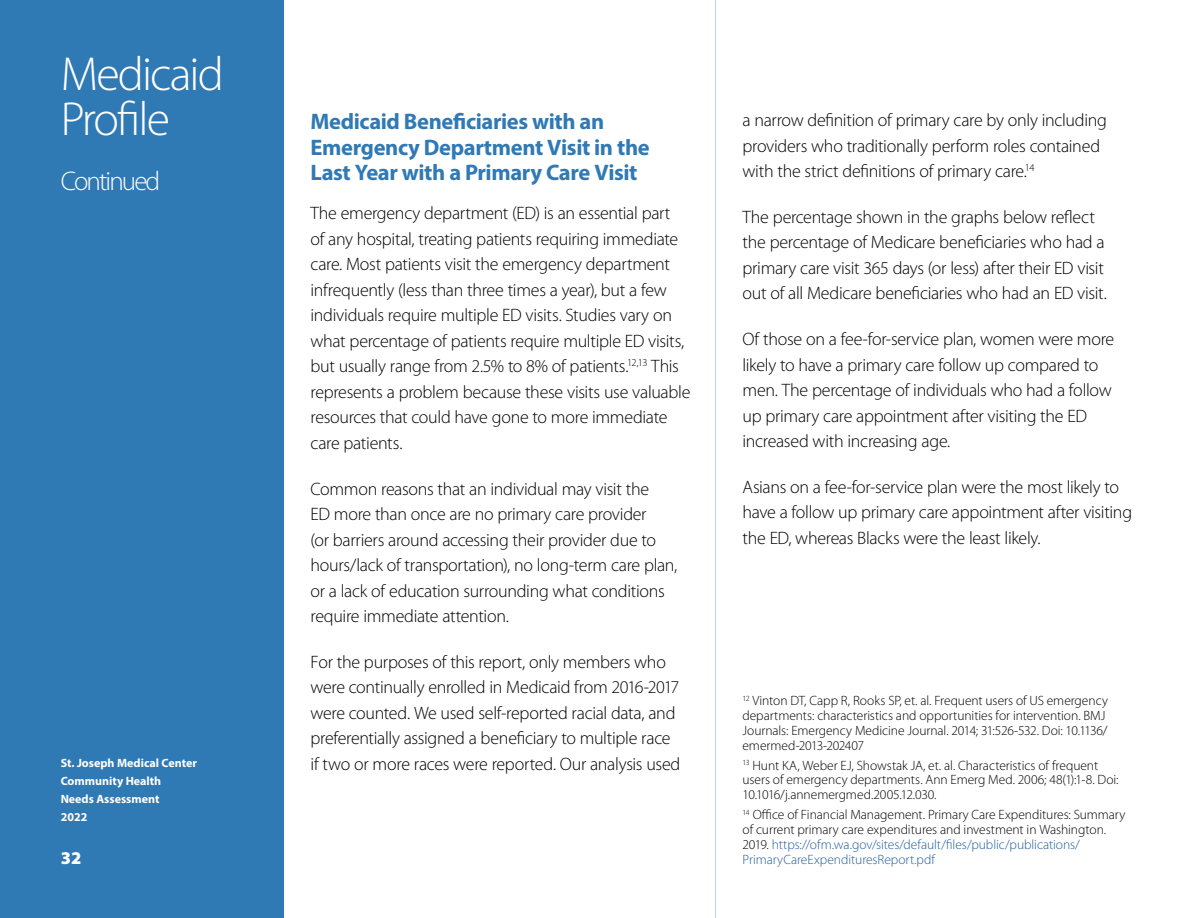
<style>
.page{position:relative;width:1188px;height:918px;background:#fff}
.page>*{position:absolute;margin:0;border:0;box-sizing:border-box;transform-origin:0 0}
.t1{font:300 48px/45px "Myriad Pro";letter-spacing:-.04em;color:#fff}
.t2{font:300 27px "Myriad Pro";letter-spacing:-.07em;color:#fff}
.t3{font:700 22.5px/25.5px "Myriad Pro";letter-spacing:-.015em;color:#2f79b5}
.t4{font:300 18px/25.5px "Myriad Pro";letter-spacing:-.02em;color:#000}
.t5{font:900 18px "Myriad Pro";color:#fff}
.t6{font:300 13.5px/15px "Myriad Pro";letter-spacing:-.005em;color:#000}
.t7{font:700 12px/18px "Myriad Pro";color:#fff}
.s1{color:#215e9e}
</style>
<div class="page">
<hr style="left:715px;top:0;width:1px;height:918px;background:#bad3e7">
<div style="left:0;top:0;width:284px;height:918px;background:#2f79b5"></div>
<h1 class="t1" style="left:61px;top:52px;width:165px">Medicaid<br>Profile</h1>
<h2 class="t2" style="left:61px;top:166px;width:101px">Continued</h2>
<p class="t7" style="left:61px;top:753px;width:138px">St. Joseph Medical Center<br>Community Health<br>Needs Assessment<br>2022</p>
<p class="t5" style="left:61px;top:848px;width:22px">32</p>
<p class="t3" style="left:310px;top:108px;width:341px">Medicaid Beneficiaries with an<br>Emergency Department Visit in the<br>Last Year with a Primary Care Visit</p>
<p class="t4" style="left:310px;top:201px;width:382px">The emergency department (ED) is an essential part<br>of any hospital, treating patients requiring immediate care. Most patients visit the emergency department infrequently (less than three times a year), but a few individuals require multiple ED visits. Studies vary on what percentage of patients require multiple ED visits, but usually range from 2.5% to 8% of patients.<sup>12,13</sup> This represents a problem because these visits use valuable resources that could have gone to more immediate care patients.</p>
<p class="t4" style="left:310px;top:476px;width:368px">Common reasons that an individual may visit the<br>ED more than once are no primary care provider<br>(or barriers around accessing their provider due to hours/lack of transportation), no long-term care plan, or a lack of education surrounding what conditions require immediate attention.</p>
<p class="t4" style="left:310px;top:649px;width:371px">For the purposes of this report, only members who were continually enrolled in Medicaid from 2016-2017 were counted. We used self-reported racial data, and preferentially assigned a beneficiary to multiple race if two or more races were reported. Our analysis used</p>
<p class="t4" style="left:742px;top:108px;width:366px">a narrow definition of primary care by only including providers who traditionally perform roles contained with the strict definitions of primary care.<sup>14</sup></p>
<p class="t4" style="left:742px;top:204px;width:366px">The percentage shown in the graphs below reflect the percentage of Medicare beneficiaries who had a primary care visit 365 days (or less) after their ED visit out of all Medicare beneficiaries who had an ED visit.</p>
<p class="t4" style="left:742px;top:327px;width:373px">Of those on a fee-for-service plan, women were more likely to have a primary care follow up compared to men. The percentage of individuals who had a follow up primary care appointment after visiting the ED increased with increasing age.</p>
<p class="t4" style="left:742px;top:474px;width:391px">Asians on a fee-for-service plan were the most likely to have a follow up primary care appointment after visiting the ED, whereas Blacks were the least likely.</p>
<p class="t6" style="left:742px;top:693px;width:367px"><sup>12</sup> Vinton DT, Capp R, Rooks SP, et. al. Frequent users of US emergency departments: characteristics and opportunities for intervention. BMJ Journals: Emergency Medicine Journal. 2014; 31:526-532. Doi: 10.1136/ emermed-2013-202407</p>
<p class="t6" style="left:742px;top:758px;width:377px"><sup>13</sup> Hunt KA, Weber EJ, Showstak JA, et. al. Characteristics of frequent users of emergency departments. Ann Emerg Med. 2006; 48(1):1-8. Doi:<br>10.1016/j.annemergmed.2005.12.030.</p>
<p class="t6" style="left:742px;top:807px;width:384px"><sup>14</sup> Office of Financial Management. Primary Care Expenditures: Summary of current primary care expenditures and investment in Washington.<br>2019. <span class="s1">https://ofm.wa.gov/sites/default/files/public/publications/ PrimaryCareExpendituresReport.pdf</span></p>
</div>
